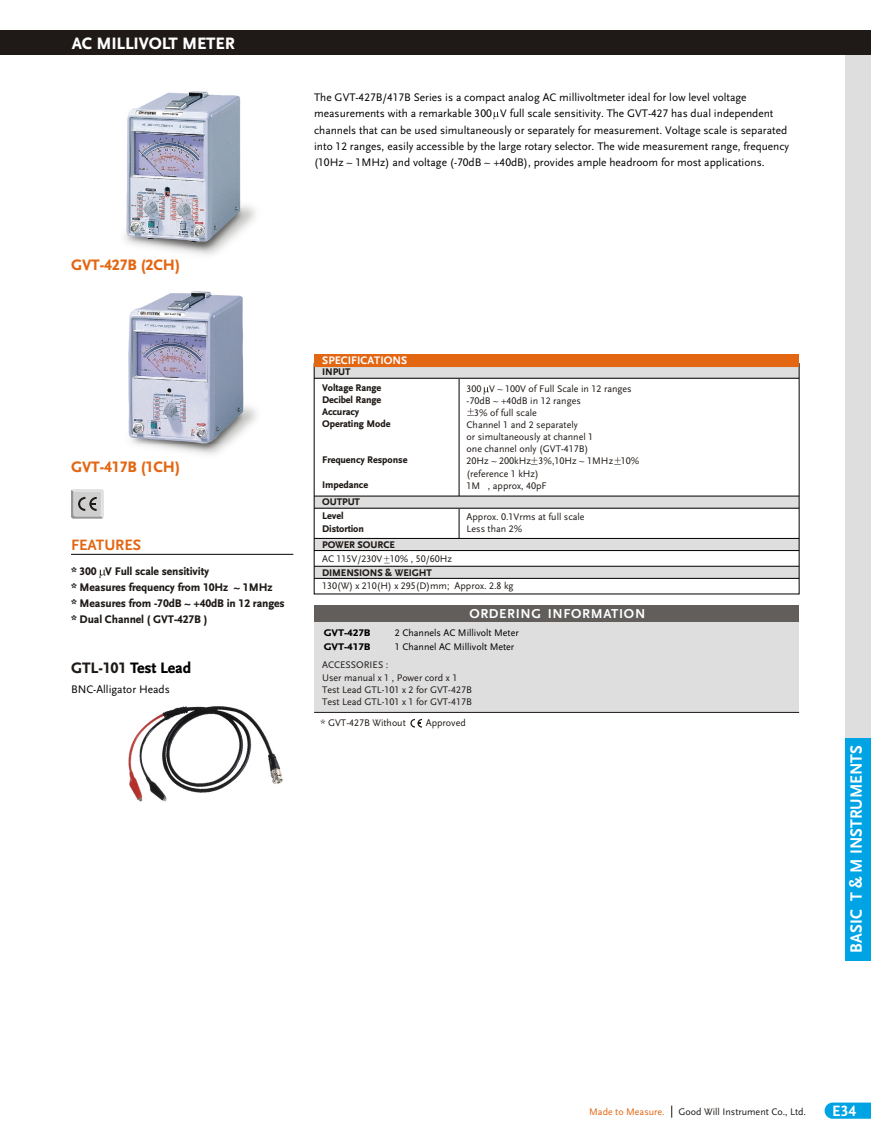
<style>
.page{position:relative;width:871px;height:1144px;background:#fff}
.page>*{position:absolute;margin:0;border:0;box-sizing:border-box;transform-origin:0 0}
.t1{font:700 17.1px "Scala Sans LF";color:#fff;scale:.96 1}
.t2{font:700 17.1px "Scala Sans LF";color:#fff}
.t3{font:700 15.6px "Scala Sans LF";color:#e36612}
.t4{font:700 15.6px "Scala Sans LF";color:#000}
.t5{font:700 15.6px "Scala Sans LF";color:#e36612}
.t6{font:700 15.6px "Scala Sans LF";color:#fff}
.t7{font:700 13.5px "Scala Sans LF";letter-spacing:.05em;color:#fff}
.t8{font:12.9px "Times New Roman";color:#1f1a17}
.t9{font:11.55px "Times New Roman";color:#1f1a17}
.t10{font:11.4px/16.4px "Scala Sans LF";color:#000}
.t11{font:700 11.4px/16.2px "Scala Sans LF";color:#1f1a17}
.t12{font:700 11.4px "Scala Sans";color:#fff}
.t13{font:10.5px "Times New Roman";color:#1f1a17}
.t14{font:10.05px/12.1px "Scala Sans LF";color:#1f1a17}
.t15{font:700 10.05px/12.1px "Scala Sans LF";color:#1f1a17}
.t16{font:10.05px/14.1px "Scala Sans LF";color:#000}
.t17{font:10.05px "Scala Sans LF";color:#e36612}
.t18{font:700 9.9px/14.1px "Scala Sans LF";color:#000;scale:1.12 1}
.s1{color:#1f1a17}
</style>
<div class="page">
<div style="left:314px;top:606px;width:485px;height:106px;background:#dedede"></div>
<div style="left:845px;top:31px;width:26px;height:731px;background:#dedede"></div>
<svg style="left:824px;top:1102px;width:47px;height:17px"></svg>
<svg style="left:671px;top:1105px;width:1px;height:12px"></svg>
<div style="left:0;top:31px;width:871px;height:24px;background:#1f1a17"></div>
<img style="left:124px;top:200px;width:132px;height:55px">
<img style="left:127px;top:92px;width:114px;height:151px">
<img style="left:133px;top:401px;width:124px;height:54px">
<img style="left:128px;top:291px;width:115px;height:152px">
<hr style="left:71px;top:554px;width:222px;height:1px;background:#000">
<svg style="left:99px;top:570px;width:7px;height:8px"></svg>
<svg style="left:493px;top:112px;width:6px;height:7px"></svg>
<hr style="left:459px;top:366px;width:1px;height:180px;background:#000">
<div style="left:314px;top:566px;width:485px;height:12px;background:#dedede"></div>
<hr style="left:314px;top:566px;width:485px;height:1px;background:#000">
<hr style="left:314px;top:578px;width:485px;height:1px;background:#000">
<div style="left:314px;top:538px;width:485px;height:12px;background:#dedede"></div>
<hr style="left:314px;top:538px;width:485px;height:1px;background:#000">
<hr style="left:314px;top:550px;width:485px;height:1px;background:#000">
<div style="left:314px;top:496px;width:485px;height:12px;background:#dedede"></div>
<hr style="left:314px;top:496px;width:485px;height:1px;background:#000">
<hr style="left:314px;top:508px;width:485px;height:1px;background:#000">
<div style="left:314px;top:366px;width:485px;height:12px;background:#dedede"></div>
<hr style="left:314px;top:378px;width:485px;height:1px;background:#000">
<svg style="left:483px;top:387px;width:6px;height:8px"></svg>
<svg style="left:410px;top:719px;width:12px;height:8px"></svg>
<div style="left:314px;top:355px;width:485px;height:12px;background:#e36612"></div>
<svg style="left:71px;top:489px;width:33px;height:30px"></svg>
<div style="left:845px;top:738px;width:26px;height:222px;background:#00a3e3"></div>
<img style="left:128px;top:706px;width:155px;height:96px">
<div style="left:314px;top:606px;width:485px;height:16px;background:#615e5c"></div>
<hr style="left:314px;top:712px;width:485px;height:1px;background:#1f1a17">
<h1 class="t2" style="left:72px;top:36px;width:164px">AC MILLIVOLT METER</h1>
<p class="t10" style="left:314px;top:90px;width:476px">The GVT-427B/417B Series is a compact analog AC millivoltmeter ideal for low level voltage measurements with a remarkable 300 V full scale sensitivity. The GVT-427 has dual independent channels that can be used simultaneously or separately for measurement. Voltage scale is separated into 12 ranges, easily accessible by the large rotary selector. The wide measurement range, frequency (10Hz ~ 1MHz) and voltage (-70dB ~ +40dB), provides ample headroom for most applications.</p>
<h2 class="t3" style="left:71px;top:259px;width:110px">GVT-427B (2CH)</h2>
<h2 class="t3" style="left:71px;top:460px;width:110px">GVT-417B (1CH)</h2>
<h2 class="t5" style="left:71px;top:538px;width:72px">FEATURES</h2>
<p class="t11" style="left:71px;top:564px;width:215px">* 300 V Full scale sensitivity<br>* Measures frequency from 10Hz ~ 1MHz<br>* Measures from -70dB ~ +40dB in 12 ranges * Dual Channel ( GVT-427B )</p>
<h2 class="t4" style="left:71px;top:661px;width:121px"><span class="s1">GTL-101</span> Test Lead</h2>
<p class="t10" style="left:71px;top:682px;width:100px">BNC-Alligator Heads</p>
<p class="t12" style="left:322px;top:356px;width:86px">SPECIFICATIONS</p>
<p class="t15" style="left:322px;top:367px;width:30px">INPUT</p>
<p class="t15" style="left:322px;top:382px;width:70px">Voltage Range<br>Decibel Range<br>Accuracy<br>Operating Mode</p>
<p class="t15" style="left:322px;top:455px;width:87px">Frequency Response</p>
<p class="t15" style="left:322px;top:480px;width:47px">Impedance</p>
<p class="t15" style="left:322px;top:511px;width:43px">Level<br>Distortion</p>
<p class="t14" style="left:466px;top:383px;width:167px">300 V ~ 100V of Full Scale in 12 ranges</p>
<p class="t14" style="left:466px;top:395px;width:116px">-70dB ~ +40dB in 12 ranges</p>
<p class="t14" style="left:474px;top:408px;width:64px">3% of full scale</p>
<p class="t14" style="left:466px;top:420px;width:113px">Channel 1 and 2 separately</p>
<p class="t14" style="left:466px;top:432px;width:128px">or simultaneously at channel 1</p>
<p class="t14" style="left:466px;top:444px;width:123px">one channel only (GVT-417B)</p>
<p class="t14" style="left:466px;top:456px;width:174px">20Hz ~ 200kHz 3%,10Hz ~ 1MHz 10%</p>
<p class="t14" style="left:466px;top:468px;width:74px">(reference 1 kHz)</p>
<p class="t14" style="left:466px;top:480px;width:82px">1M , approx, 40pF</p>
<p class="t14" style="left:466px;top:511px;width:119px">Approx. 0.1Vrms at full scale<br>Less than 2%</p>
<p class="t8" style="left:467px;top:404px;width:8px">_<sub>+</sub></p>
<p class="t8" style="left:531px;top:453px;width:8px">_<sub>+</sub></p>
<p class="t9" style="left:614px;top:456px;width:8px">+<sup>_</sup></p>
<p class="t15" style="left:322px;top:497px;width:39px">OUTPUT</p>
<p class="t15" style="left:322px;top:539px;width:74px">POWER SOURCE</p>
<p class="t15" style="left:322px;top:567px;width:111px">DIMENSIONS &amp; WEIGHT</p>
<p class="t13" style="left:384px;top:554px;width:7px">+_</p>
<p class="t14" style="left:322px;top:581px;width:193px">130(W) x 210(H) x 295(D)mm; Approx. 2.8 kg</p>
<p class="t14" style="left:322px;top:554px;width:131px">AC 115V/230V 10% , 50/60Hz</p>
<h3 class="t7" style="left:469px;top:608px;width:177px">ORDERING INFORMATION</h3>
<p class="t18" style="left:324px;top:626px;width:43px">GVT-427B<br>GVT-417B</p>
<p class="t16" style="left:395px;top:627px;width:125px">2 Channels AC Millivolt Meter<br>1 Channel AC Millivolt Meter</p>
<p class="t14" style="left:322px;top:659px;width:68px">ACCESSORIES :</p>
<p class="t14" style="left:322px;top:672px;width:151px">User manual x 1 , Power cord x 1<br>Test Lead GTL-101 x 2 for GVT-427B</p>
<p class="t14" style="left:320px;top:717px;width:87px">* GVT-427B Without</p>
<p class="t14" style="left:426px;top:717px;width:41px">Approved</p>
<p class="t14" style="left:322px;top:697px;width:151px">Test Lead GTL-101 x 1 for GVT-417B</p>
<h1 class="t1" style="left:849px;top:952px;width:218px;rotate:-90deg">BASIC T &amp; M INSTRUMENTS</h1>
<p class="t17" style="left:589px;top:1107px;width:77px">Made to Measure.</p>
<p class="t14" style="left:678px;top:1106px;width:129px">Good Will Instrument Co., Ltd.</p>
<h2 class="t6" style="left:832px;top:1104px;width:26px">E34</h2>
</div>
